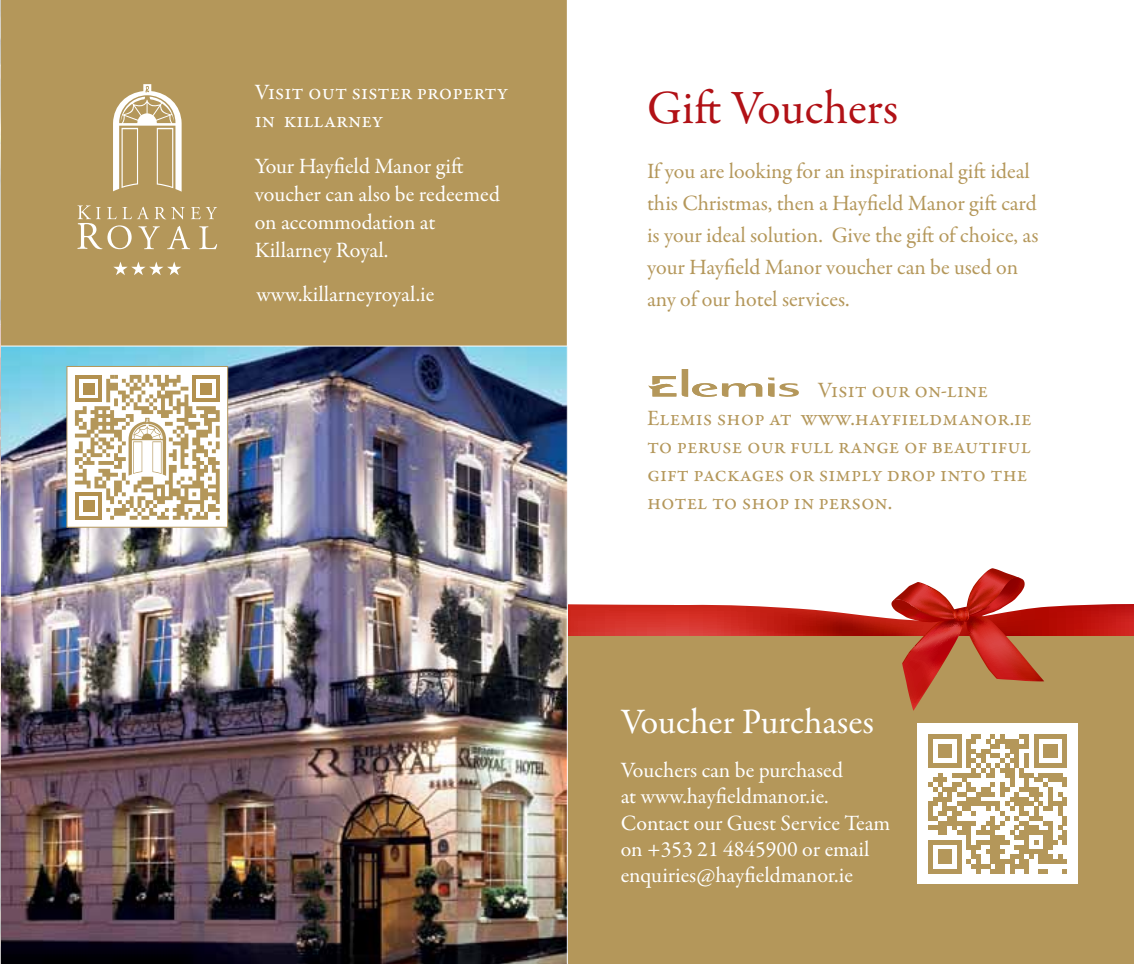
<style>
.page{position:relative;width:1134px;height:964px;background:#fff}
.page>*{position:absolute;margin:0;border:0;box-sizing:border-box;transform-origin:0 0}
.t1{font:48px "Garamond Premr Pro";color:#b11116}
.t2{font:36px "Garamond Premr Pro";color:#fff}
.t3{font:22px/26.4px "Garamond Premr Pro";color:#fff}
.t4{font:22px/32px "Garamond Premr Pro";letter-spacing:-.03em;color:#b4975a}
.t5{font:22px/28px "Garamond Premr Pro";color:#b4975a}
</style>
<div class="page">
<div style="left:565px;top:636px;width:569px;height:328px;background:#b4975a"></div>
<img style="left:1px;top:346px;width:566px;height:618px">
<svg style="left:648px;top:369px;width:151px;height:28px"></svg>
<div style="left:917px;top:723px;width:161px;height:161px;background:#fff"></div>
<svg style="left:928px;top:734px;width:139px;height:139px"></svg>
<svg style="left:563px;top:568px;width:571px;height:143px"></svg>
<div style="left:0;top:0;width:567px;height:345px;background:#b4975a"></div>
<svg style="left:77px;top:84px;width:140px;height:191px"></svg>
<hr style="left:567px;top:0;width:1px;height:964px;background:#fff">
<hr style="left:0;top:0;width:1px;height:964px;background:#fff">
<div style="left:66px;top:366px;width:162px;height:162px;background:#fff;border:1px solid #b4975a"></div>
<svg style="left:75px;top:375px;width:145px;height:145px"></svg>
<p class="t3" style="left:255px;top:79px;width:255px;line-height:28px">Visit out sister property in killarney</p>
<p class="t3" style="left:255px;top:152px;width:247px;line-height:28px">Your Hayfield Manor gift voucher can also be redeemed on accommodation at<br>Killarney Royal.</p>
<p class="t3" style="left:256px;top:282px;width:180px">www.killarneyroyal.ie</p>
<h1 class="t1" style="left:647px;top:79px;width:253px">Gift Vouchers</h1>
<p class="t4" style="left:647px;top:156px;width:393px">If you are looking for an inspirational gift ideal this Christmas, then a Hayfield Manor gift card is your ideal solution. Give the gift of choice, as your Hayfield Manor voucher can be used on any of our hotel services.</p>
<p class="t5" style="left:647px;top:376px;width:386px;text-indent:171px">Visit our on-line<br>Elemis shop at www.hayfieldmanor.ie to peruse our full range of beautiful gift packages or simply drop into the hotel to shop in person.</p>
<h2 class="t2" style="left:621px;top:699px;width:255px">Voucher Purchases</h2>
<p class="t3" style="left:621px;top:757px;width:271px">Vouchers can be purchased<br>at www.hayfieldmanor.ie.<br>Contact our Guest Service Team on +353 21 4845900 or email enquiries@hayfieldmanor.ie</p>
</div>
